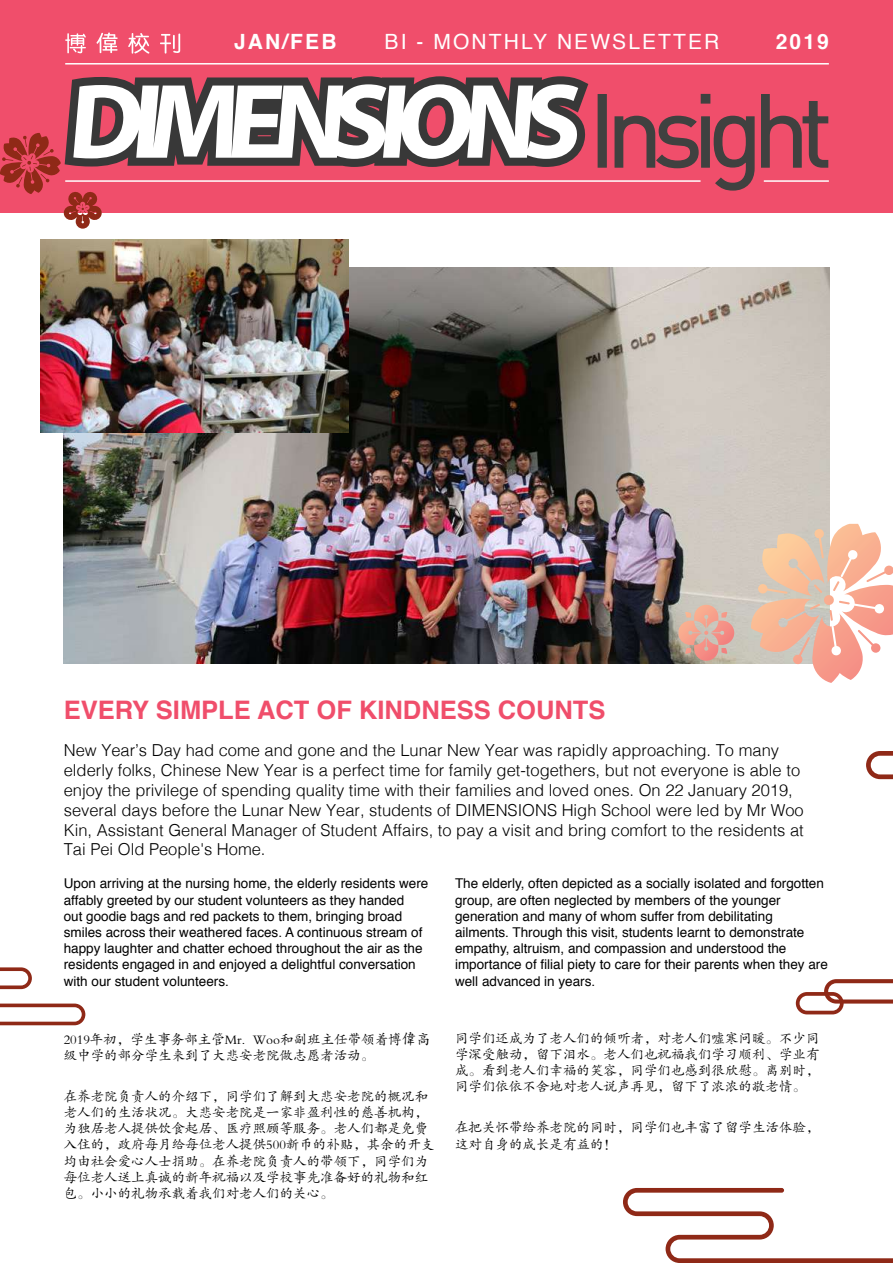
<style>
.page{position:relative;width:893px;height:1263px;background:#fff}
.page>*{position:absolute;margin:0;border:0;box-sizing:border-box;transform-origin:0 0}
.t1{font:700 25.5px "Helvetica";color:#f04e6b}
.t2{font:21px "Helvetica";letter-spacing:.1em;color:#fff}
.t3{font:700 21px "Helvetica";letter-spacing:.1em;color:#fff}
.t4{font:300 16.5px/19.8px "Helvetica";color:#000}
.t5{font:13.5px/16.2px "Helvetica";color:#000}
.t6{font:13.5px/16.2px "FZKTJW GB1 0";color:#000}
.s1{font-family:"DF Kai Shu SB Estd BF";font-size:15px}
</style>
<div class="page">
<div style="left:0;top:0;width:893px;height:213px;background:#f04e6b"></div>
<svg style="left:71px;top:76px;width:517px;height:78px;fill:#383838"></svg>
<div style="left:598px;top:94px;width:9px;height:74px;background:#404140;border:2px solid #404140"></div>
<svg style="left:614px;top:93px;width:215px;height:98px"></svg>
<svg style="left:65px;top:33px;width:21px;height:21px"></svg>
<svg style="left:128px;top:33px;width:21px;height:21px"></svg>
<svg style="left:160px;top:34px;width:20px;height:20px"></svg>
<svg style="left:96px;top:33px;width:22px;height:20px"></svg>
<hr style="left:65px;top:63px;width:764px;height:2px;background:#fff">
<hr style="left:764px;top:180px;width:65px;height:2px;background:#fff">
<hr style="left:65px;top:180px;width:636px;height:2px;background:#fff">
<img style="left:64px;top:268px;width:765px;height:395px">
<img style="left:40px;top:240px;width:308px;height:193px">
<svg style="left:751px;top:524px;width:142px;height:159px"></svg>
<svg style="left:679px;top:605px;width:55px;height:56px;background:#daa99b"></svg>
<svg style="left:866px;top:751px;width:27px;height:28px"></svg>
<svg style="left:623px;top:1188px;width:270px;height:75px"></svg>
<svg style="left:0;top:967px;width:85px;height:58px"></svg>
<svg style="left:0;top:84px;width:578px;height:145px"></svg>
<svg style="left:796px;top:979px;width:97px;height:35px"></svg>
<h2 class="t3" style="left:234px;top:24px;width:104px">JAN/FEB</h2>
<h2 class="t2" style="left:385px;top:25px;width:336px">BI - MONTHLY NEWSLETTER</h2>
<h2 class="t3" style="left:776px;top:24px;width:55px">2019</h2>
<h1 class="t1" style="left:64px;top:689px;width:543px">EVERY SIMPLE ACT OF KINDNESS COUNTS</h1>
<p class="t4" style="left:64px;top:739px;width:742px">New Year’s Day had come and gone and the Lunar New Year was rapidly approaching. To many elderly folks, Chinese New Year is a perfect time for family get-togethers, but not everyone is able to enjoy the privilege of spending quality time with their families and loved ones. On 22 January 2019, several days before the Lunar New Year, students of DIMENSIONS High School were led by Mr Woo Kin, Assistant General Manager of Student Affairs, to pay a visit and bring comfort to the residents at Tai Pei Old People's Home.</p>
<p class="t5" style="left:64px;top:876px;width:366px">Upon arriving at the nursing home, the elderly residents were affably greeted by our student volunteers as they handed<br>out goodie bags and red packets to them, bringing broad smiles across their weathered faces. A continuous stream of happy laughter and chatter echoed throughout the air as the residents engaged in and enjoyed a delightful conversation with our student volunteers.</p>
<p class="t5" style="left:455px;top:876px;width:374px">The elderly, often depicted as a socially isolated and forgotten group, are often neglected by members of the younger generation and many of whom suffer from debilitating ailments. Through this visit, students learnt to demonstrate empathy, altruism, and compassion and understood the importance of filial piety to care for their parents when they are well advanced in years.</p>
<p class="t6" style="left:64px;top:1031px;width:368px">2019年初，学生事务部主管Mr. Woo和副班主任带领着博<span class="s1">偉</span>高级中学的部分学生来到了大悲安老院做志愿者活动。</p>
<p class="t6" style="left:64px;top:1088px;width:372px">在养老院负责人的介绍下，同学们了解到大悲安老院的概况和老人们的生活状况。大悲安老院是一家非盈利性的慈善机构，为独居老人提供饮食起居、医疗照顾等服务。老人们都是免费入住的，政府每月给每位老人提供500新币的补贴，其余的开支均由社会爱心人士捐助。在养老院负责人的带领下，同学们为每位老人送上真诚的新年祝福以及学校事先准备好的礼物和红包。小小的礼物承载着我们对老人们的关心。</p>
<p class="t6" style="left:455px;top:1030px;width:366px;text-align:justify">同学们还成为了老人们的倾听者，对老人们嘘寒问暖。不少同学深受触动，留下泪水。老人们也祝福我们学习顺利、学业有成。看到老人们幸福的笑容，同学们也感到很欣慰。离别时，同学们依依不舍地对老人说声再见，留下了浓浓的敬老情。</p>
<p class="t6" style="left:455px;top:1120px;width:366px">在把关怀带给养老院的同时，同学们也丰富了留学生活体验，这对自身的成长是有益的！</p>
</div>
